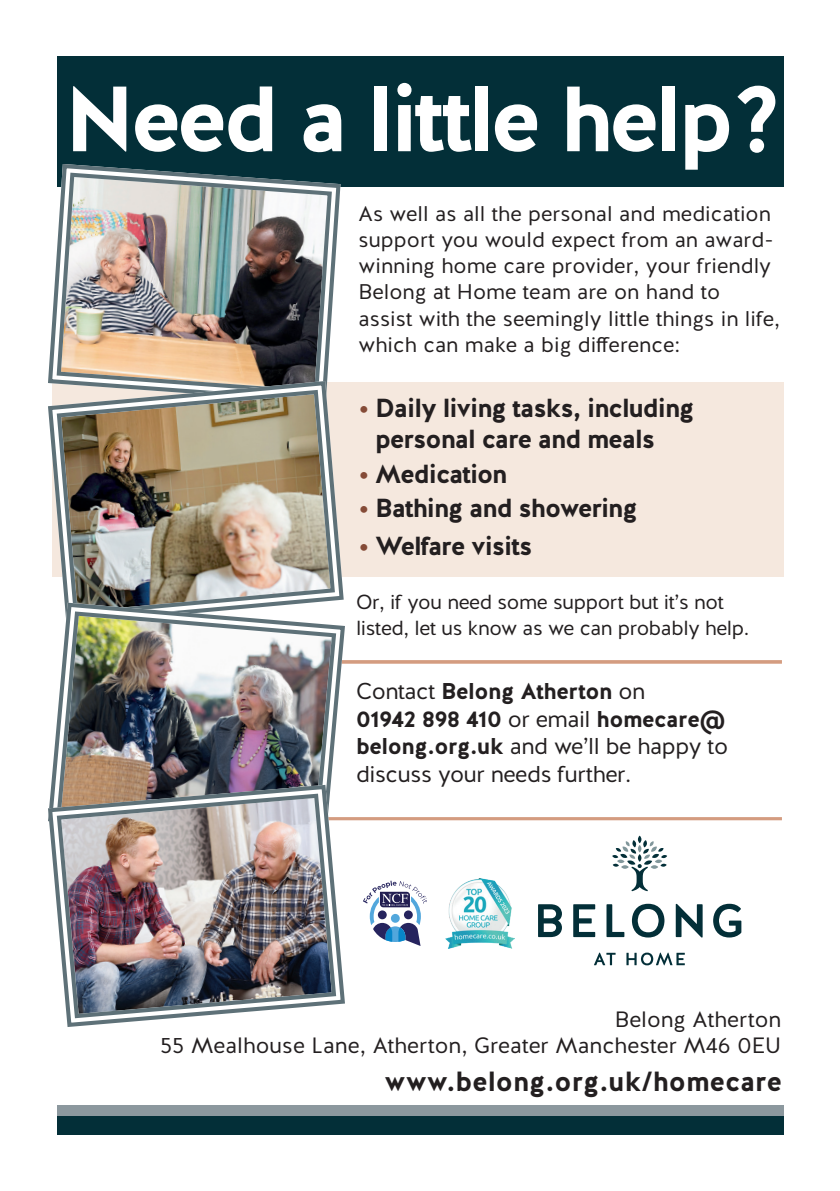
<style>
.page{position:relative;width:840px;height:1191px;background:#fff}
.page>*{position:absolute;margin:0;border:0;box-sizing:border-box;transform-origin:0 0}
.t1{font:700 92.4px "Halis GR";letter-spacing:-.05em;color:#fff}
.t2{font:700 27.6px "Halis GR";color:#231f20}
.t3{font:700 26px/31px "Halis GR";letter-spacing:-.04em;color:#231f20}
.t4{font:22.8px/27.8px "Halis GR";letter-spacing:-.02em;color:#231f20}
.t5{font:22.2px/25.8px "Halis GR";color:#231f20;text-align:right}
.t6{font:21.2px/26px "Halis GR";color:#231f20}
.t7{font:20.4px/26px "Halis GR";letter-spacing:-.02em;color:#231f20}
.s1{color:#854b37}
.s2{font-weight:700}
</style>
<div class="page">
<div style="left:53px;top:382px;width:730px;height:194px;background:#f5e8de"></div>
<hr style="left:75px;top:660px;width:706px;height:3px;background:#d49c80">
<hr style="left:148px;top:817px;width:633px;height:3px;background:#d49c80">
<div style="left:57px;top:57px;width:726px;height:130px;background:#032f38"></div>
<div style="left:57px;top:1105px;width:726px;height:20px;background:#8c989e"></div>
<div style="left:57px;top:1115px;width:726px;height:19px;background:#032f38"></div>
<svg style="left:48px;top:164px;width:293px;height:210px"></svg>
<img style="left:54px;top:170px;width:280px;height:204px">
<svg style="left:48px;top:374px;width:302px;height:203px"></svg>
<svg style="left:48px;top:379px;width:298px;height:217px"></svg>
<img style="left:54px;top:388px;width:283px;height:208px">
<svg style="left:64px;top:596px;width:287px;height:68px"></svg>
<svg style="left:51px;top:600px;width:296px;height:178px"></svg>
<img style="left:55px;top:609px;width:283px;height:169px">
<svg style="left:538px;top:904px;width:23px;height:33px"></svg>
<svg style="left:573px;top:904px;width:22px;height:33px"></svg>
<svg style="left:606px;top:904px;width:18px;height:33px"></svg>
<svg style="left:631px;top:903px;width:33px;height:34px"></svg>
<svg style="left:675px;top:904px;width:27px;height:33px"></svg>
<svg style="left:713px;top:903px;width:28px;height:34px"></svg>
<svg style="left:594px;top:952px;width:21px;height:13px"></svg>
<svg style="left:626px;top:952px;width:58px;height:13px"></svg>
<svg style="left:612px;top:835px;width:54px;height:56px"></svg>
<svg style="left:363px;top:880px;width:64px;height:66px"></svg>
<img style="left:445px;top:879px;width:69px;height:69px">
<svg style="left:51px;top:778px;width:300px;height:43px"></svg>
<svg style="left:48px;top:782px;width:299px;height:245px"></svg>
<img style="left:55px;top:791px;width:283px;height:229px">
<h1 class="t1" style="left:64px;top:59px;width:720px">Need a little help?</h1>
<p class="t6" style="left:358px;top:201px;width:423px">As well as all the personal and medication support you would expect from an award&shy;winning home care provider, your friendly Belong at Home team are on hand to<br>assist with the seemingly little things in life, which can make a big difference:</p>
<p class="t3" style="left:375px;top:393px;width:320px;text-indent:-17px"><span class="s1">•</span> Daily living tasks, including personal care and meals</p>
<p class="t3" style="left:358px;top:459px;width:150px"><span class="s1">•</span> Medication</p>
<p class="t3" style="left:358px;top:493px;width:280px"><span class="s1">•</span> Bathing and showering</p>
<p class="t3" style="left:358px;top:530px;width:175px"><span class="s1">•</span> Welfare visits</p>
<p class="t7" style="left:356px;top:589px;width:395px">Or, if you need some support but it’s not listed, let us know as we can probably help.</p>
<p class="t4" style="left:356px;top:677px;width:373px">Contact <span class="s2">Belong Atherton</span> on<br><span class="s2">01942 898 410</span> or email <span class="s2">homecare@ belong.org.uk</span> and we’ll be happy to discuss your needs further.</p>
<p class="t5" style="left:160px;top:1007px;width:622px">Belong Atherton<br>55 Mealhouse Lane, Atherton, Greater Manchester M46 0EU</p>
<h2 class="t2" style="left:384px;top:1063px;width:398px">www.belong.org.uk/homecare</h2>
</div>
